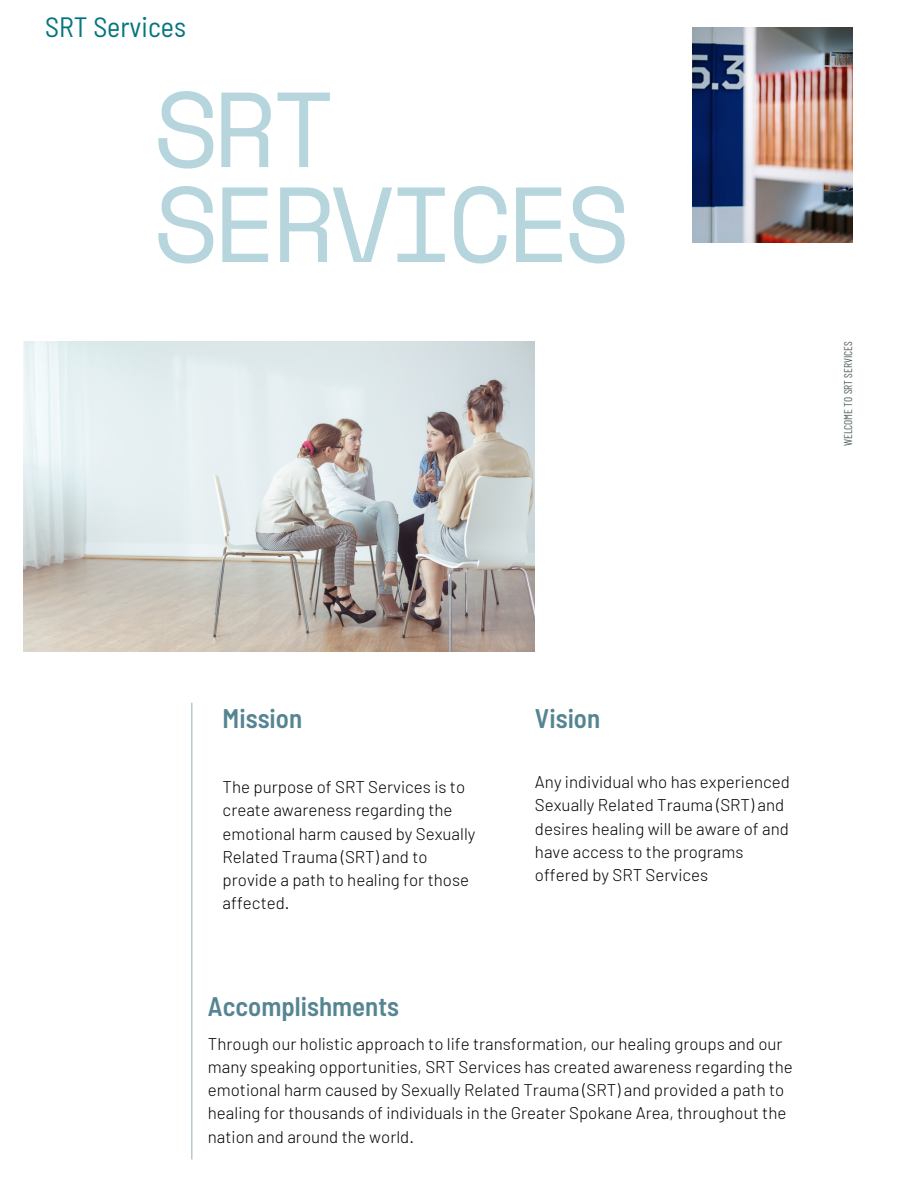
<style>
.page{position:relative;width:918px;height:1188px;background:#fff}
.page>*{position:absolute;margin:0;border:0;box-sizing:border-box;transform-origin:0 0}
.t1{font:106.5px/94.9px "Space Mono";letter-spacing:-.06em;color:#b7d5dd}
.t2{font:semi-condensed 27.9px "Barlow";color:#047580}
.t3{font:600 semi-condensed 26.85px "Barlow";color:#558592}
.t4{font:300 16.95px/23.2px "Barlow";color:#000}
.t5{font:11.25px "Barlow Condensed";color:#556262}
</style>
<div class="page">
<img style="left:24px;top:341px;width:511px;height:311px">
<img style="left:693px;top:27px;width:159px;height:215px">
<hr style="left:191px;top:703px;width:1px;height:456px;background:#9db7be">
<h2 class="t2" style="left:45px;top:10px;width:142px">SRT Services</h2>
<h1 class="t1" style="left:154px;top:79px;width:478px">SRT<br>SERVICES</h1>
<p class="t5" style="left:841px;top:446px;width:106px;rotate:-90deg">WELCOME TO SRT SERVICES</p>
<h3 class="t3" style="left:223px;top:701px;width:81px">Mission</h3>
<p class="t4" style="left:223px;top:775px;width:254px">The purpose of SRT Services is to create awareness regarding the emotional harm caused by Sexually<br>Related Trauma (SRT) and to provide a path to healing for those affected.</p>
<h3 class="t3" style="left:535px;top:701px;width:67px">Vision</h3>
<p class="t4" style="left:535px;top:770px;width:256px">Any individual who has experienced<br>Sexually Related Trauma (SRT) and desires healing will be aware of and have access to the programs offered by SRT Services</p>
<h3 class="t3" style="left:208px;top:989px;width:193px">Accomplishments</h3>
<p class="t4" style="left:208px;top:1031px;width:586px">Through our holistic approach to life transformation, our healing groups and our many speaking opportunities, SRT Services has created awareness regarding the emotional harm caused by Sexually Related Trauma (SRT) and provided a path to healing for thousands of individuals in the Greater Spokane Area, throughout the nation and around the world.</p>
</div>
